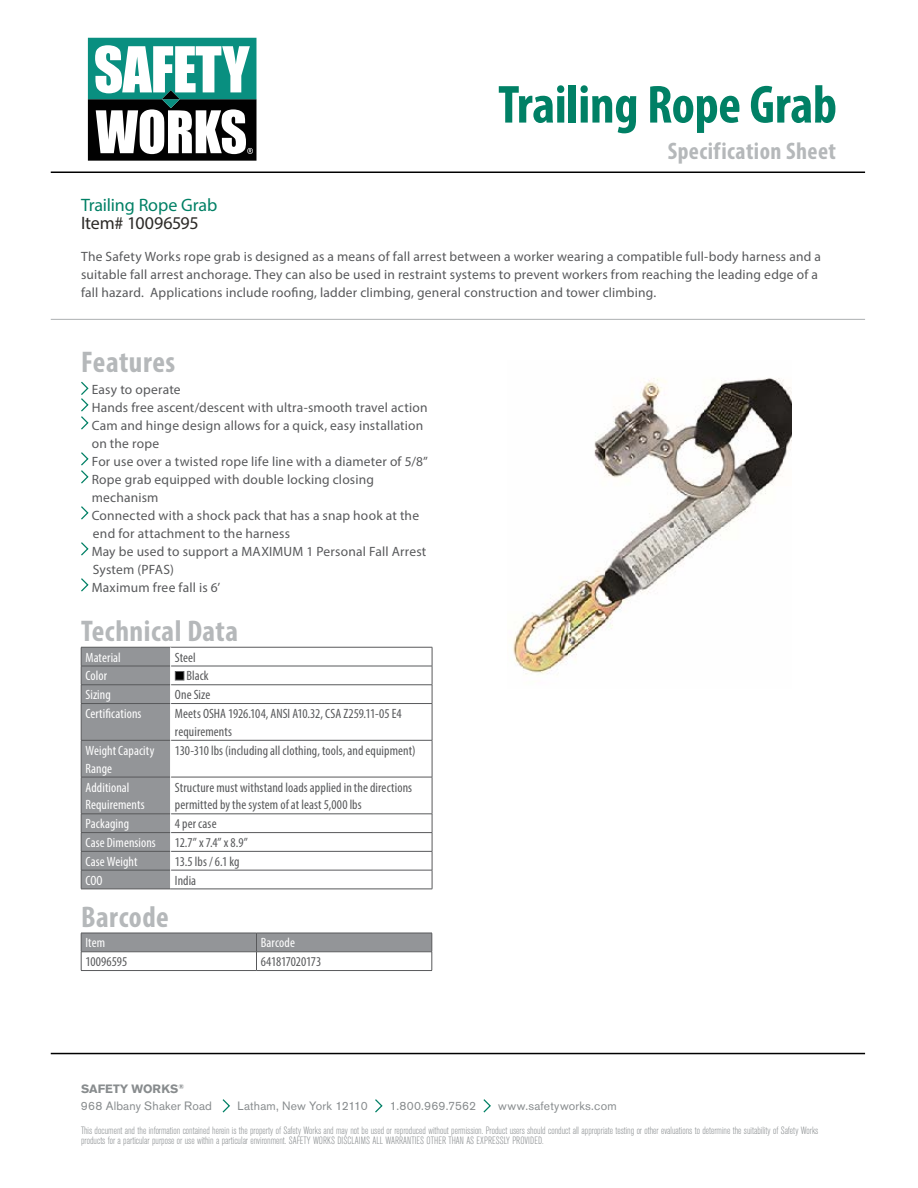
<style>
.page{position:relative;width:918px;height:1188px;background:#fff}
.page>*{position:absolute;margin:0;border:0;box-sizing:border-box;transform-origin:0 0}
.t1{font:700 condensed 54px "Myriad Pro";letter-spacing:-.005em;color:#008065}
.t2{font:700 condensed 30px "Myriad Pro";letter-spacing:.015em;color:#b5b8ba}
.t3{font:700 condensed 24px "Myriad Pro";letter-spacing:.02em;color:#b5b8ba}
.t4{font:18px "Myriad Pro";letter-spacing:-.005em;color:#008065}
.t5{font:18px "Myriad Pro";letter-spacing:-.015em;color:#2c2a27}
.t6{font:13.5px/18px "Myriad Pro";letter-spacing:.015em;color:#58595b}
.t7{font:condensed 13.5px/18px "Myriad Pro";letter-spacing:.005em;color:#58595b}
.t8{font:condensed 13.5px/18px "Myriad Pro";letter-spacing:.005em;color:#fff}
.t9{font:12px/16.5px "Akzidenz Grotesk BE";letter-spacing:.015em;color:#888c8e}
.t10{font:300 condensed 10.5px/10.5px "Akzidenz Grotesk BE";color:#888c8e}
.s1{font-weight:700}
</style>
<div class="page">
<hr style="left:51px;top:172px;width:814px;height:1px;background:#000">
<svg style="left:222px;top:1099px;width:8px;height:14px"></svg>
<svg style="left:375px;top:1099px;width:8px;height:14px"></svg>
<svg style="left:483px;top:1099px;width:8px;height:14px"></svg>
<hr style="left:51px;top:1053px;width:814px;height:1px;background:#000">
<svg style="left:88px;top:38px;width:168px;height:123px"></svg>
<svg style="left:81px;top:381px;width:8px;height:49px"></svg>
<svg style="left:81px;top:452px;width:8px;height:32px"></svg>
<svg style="left:81px;top:506px;width:8px;height:14px"></svg>
<svg style="left:81px;top:542px;width:8px;height:14px"></svg>
<svg style="left:81px;top:578px;width:8px;height:14px"></svg>
<svg style="left:171px;top:648px;width:261px;height:241px"></svg>
<hr style="left:171px;top:647px;width:261px;height:1px;background:#58595b">
<hr style="left:171px;top:666px;width:261px;height:1px;background:#58595b">
<hr style="left:171px;top:685px;width:261px;height:1px;background:#58595b">
<hr style="left:171px;top:703px;width:261px;height:1px;background:#58595b">
<hr style="left:171px;top:740px;width:261px;height:1px;background:#58595b">
<hr style="left:171px;top:777px;width:261px;height:1px;background:#58595b">
<hr style="left:171px;top:814px;width:261px;height:1px;background:#58595b">
<hr style="left:171px;top:832px;width:261px;height:1px;background:#58595b">
<hr style="left:171px;top:851px;width:261px;height:1px;background:#58595b">
<hr style="left:171px;top:870px;width:261px;height:1px;background:#58595b">
<svg style="left:432px;top:647px;width:1px;height:56px"></svg>
<hr style="left:432px;top:704px;width:1px;height:36px;background:#58595b">
<hr style="left:432px;top:740px;width:1px;height:37px;background:#58595b">
<hr style="left:432px;top:777px;width:1px;height:37px;background:#58595b">
<svg style="left:81px;top:647px;width:90px;height:242px;background:#8e9093"></svg>
<svg style="left:432px;top:814px;width:1px;height:75px"></svg>
<hr style="left:81px;top:889px;width:90px;height:1px;background:#58595b">
<hr style="left:171px;top:889px;width:261px;height:1px;background:#58595b">
<div style="left:175px;top:672px;width:9px;height:8px;background:#000"></div>
<div style="left:175px;top:671px;width:9px;height:9px;border:1px solid #5f6062"></div>
<svg style="left:81px;top:933px;width:352px;height:38px"></svg>
<hr style="left:81px;top:970px;width:175px;height:1px;background:#58595b">
<hr style="left:256px;top:970px;width:176px;height:1px;background:#58595b">
<img style="left:512px;top:378px;width:279px;height:297px">
<hr style="left:51px;top:319px;width:814px;height:1px;background:#b5b8ba">
<h1 class="t1" style="left:498px;top:71px;width:340px">Trailing Rope Grab</h1>
<h3 class="t3" style="left:668px;top:136px;width:170px">Specification Sheet</h3>
<h3 class="t4" style="left:81px;top:194px;width:138px">Trailing Rope Grab</h3>
<h3 class="t5" style="left:81px;top:212px;width:119px">Item# 10096595</h3>
<p class="t6" style="left:81px;top:247px;width:742px">The Safety Works rope grab is designed as a means of fall arrest between a worker wearing a compatible full-body harness and a suitable fall arrest anchorage. They can also be used in restraint systems to prevent workers from reaching the leading edge of a fall hazard. Applications include roofing, ladder climbing, general construction and tower climbing.</p>
<h2 class="t2" style="left:81px;top:344px;width:96px">Features</h2>
<p class="t6" style="left:92px;top:380px;width:338px">Easy to operate<br>Hands free ascent/descent with ultra-smooth travel action Cam and hinge design allows for a quick, easy installation on the rope<br>For use over a twisted rope life line with a diameter of 5/8” Rope grab equipped with double locking closing mechanism<br>Connected with a shock pack that has a snap hook at the end for attachment to the harness<br>May be used to support a MAXIMUM 1 Personal Fall Arrest System (PFAS)<br>Maximum free fall is 6’</p>
<h2 class="t2" style="left:81px;top:612px;width:159px">Technical Data</h2>
<p class="t8" style="left:86px;top:648px;width:37px">Material</p>
<p class="t7" style="left:175px;top:648px;width:22px">Steel</p>
<p class="t8" style="left:86px;top:667px;width:23px">Color</p>
<p class="t7" style="left:186px;top:667px;width:24px">Black</p>
<p class="t8" style="left:86px;top:686px;width:27px">Sizing</p>
<p class="t7" style="left:175px;top:686px;width:37px">One Size</p>
<p class="t8" style="left:86px;top:704px;width:57px">Certifications</p>
<p class="t7" style="left:175px;top:704px;width:228px">Meets OSHA 1926.104, ANSI A10.32, CSA Z259.11-05 E4 requirements</p>
<p class="t8" style="left:86px;top:741px;width:70px">Weight Capacity<br>Range</p>
<p class="t7" style="left:175px;top:741px;width:242px">130-310 lbs (including all clothing, tools, and equipment)</p>
<p class="t8" style="left:86px;top:778px;width:61px">Additional<br>Requirements</p>
<p class="t7" style="left:175px;top:778px;width:239px">Structure must withstand loads applied in the directions permitted by the system of at least 5,000 lbs</p>
<p class="t8" style="left:86px;top:815px;width:45px">Packaging</p>
<p class="t7" style="left:175px;top:815px;width:43px">4 per case</p>
<p class="t8" style="left:86px;top:833px;width:72px">Case Dimensions</p>
<p class="t7" style="left:175px;top:833px;width:75px">12.7” x 7.4” x 8.9”</p>
<p class="t8" style="left:86px;top:852px;width:54px">Case Weight</p>
<p class="t7" style="left:175px;top:852px;width:66px">13.5 lbs / 6.1 kg</p>
<p class="t8" style="left:86px;top:871px;width:19px">COO</p>
<p class="t7" style="left:175px;top:871px;width:23px">India</p>
<h2 class="t2" style="left:81px;top:898px;width:89px">Barcode</h2>
<p class="t8" style="left:86px;top:934px;width:21px">Item</p>
<p class="t8" style="left:261px;top:934px;width:36px">Barcode</p>
<p class="t7" style="left:86px;top:953px;width:43px">10096595</p>
<p class="t7" style="left:261px;top:953px;width:62px">641817020173</p>
<p class="t9" style="left:81px;top:1081px;width:132px"><span class="s1">SAFETY WORKS</span><sup>®<br></sup>968 Albany Shaker Road</p>
<p class="t9" style="left:237px;top:1097px;width:132px">Latham, New York 12110</p>
<p class="t9" style="left:390px;top:1097px;width:88px">1.800.969.7562</p>
<p class="t9" style="left:498px;top:1097px;width:120px">www.safetyworks.com</p>
<p class="t10" style="left:81px;top:1125px;width:739px">This document and the information contained herein is the property of Safety Works and may not be used or reproduced without permission. Product users should conduct all appropriate testing or other evaluations to determine the suitability of Safety Works products for a particular purpose or use within a particular environment. SAFETY WORKS DISCLAIMS ALL WARRANTIES OTHER THAN AS EXPRESSLY PROVIDED.</p>
</div>
